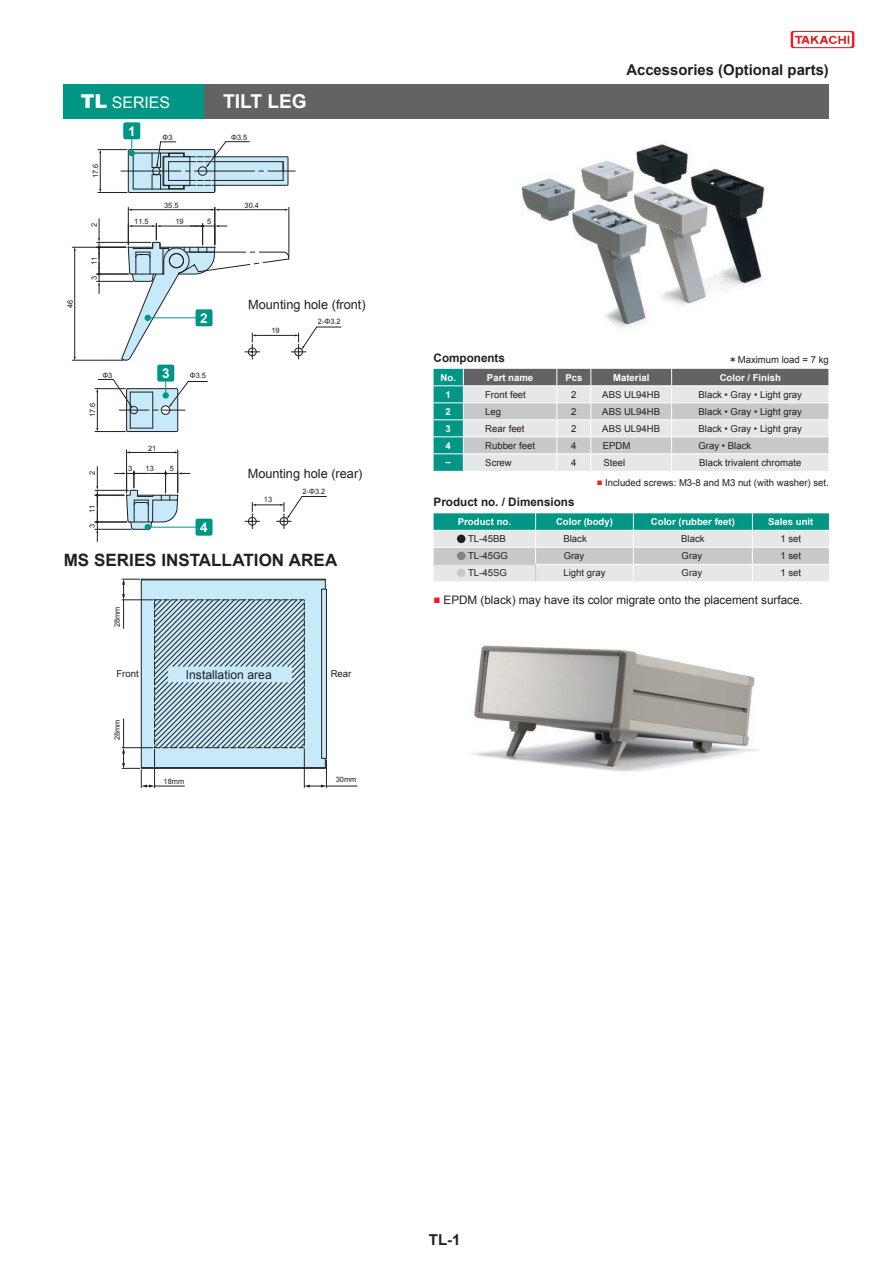
<style>
.page{position:relative;width:893px;height:1263px;background:#fff}
.page>*{position:absolute;margin:0;border:0;box-sizing:border-box;transform-origin:0 0}
.t1{font:700 19.2px "Arial";color:#fff}
.t2{font:700 16.95px "Arial";color:#231f20}
.t3{font:15.9px "Arial";color:#fff}
.t4{font:700 15px "Arial";color:#231f20}
.t5{font:700 14.85px "Arial";color:#231f20}
.t6{font:700 13.5px "Arial";color:#fff}
.t7{font:12.75px "Arial";color:#231f20}
.t8{font:12.15px "Arial";color:#231f20}
.t9{font:11.7px "Arial";color:#231f20}
.t10{font:700 11.7px "Arial";color:#231f20}
.t11{font:9.6px "Arial";color:#231f20}
.t12{font:700 9.6px "Arial";color:#fff}
.t13{font:7.5px "Arial";color:#231f20}
.s1{font-weight:900;font-size:19.2px}
.s2{color:#ee1d23}
</style>
<div class="page">
<svg style="left:791px;top:31px;width:63px;height:17px"></svg>
<img style="left:521px;top:144px;width:243px;height:184px">
<hr style="left:128px;top:207px;width:1px;height:38px;background:#231f20">
<hr style="left:131px;top:209px;width:81px;height:1px;background:#231f20">
<hr style="left:289px;top:207px;width:1px;height:50px;background:#231f20">
<hr style="left:214px;top:207px;width:1px;height:38px;background:#231f20">
<hr style="left:218px;top:209px;width:68px;height:1px;background:#231f20">
<svg style="left:211px;top:209px;width:8px;height:2px"></svg>
<hr style="left:72px;top:360px;width:52px;height:1px;background:#231f20">
<hr style="left:72px;top:247px;width:54px;height:1px;background:#231f20">
<hr style="left:74px;top:250px;width:1px;height:107px;background:#231f20">
<hr style="left:95px;top:431px;width:30px;height:1px;background:#231f20">
<hr style="left:95px;top:388px;width:30px;height:1px;background:#231f20">
<hr style="left:126px;top:450px;width:1px;height:43px;background:#231f20">
<hr style="left:177px;top:450px;width:1px;height:43px;background:#231f20">
<hr style="left:129px;top:452px;width:46px;height:1px;background:#231f20">
<svg style="left:245px;top:496px;width:81px;height:33px"></svg>
<svg style="left:434px;top:369px;width:395px;height:102px;background:#bac5c6"></svg>
<svg style="left:434px;top:513px;width:395px;height:68px;background:#a8cdca"></svg>
<div style="left:457px;top:535px;width:8px;height:8px;background:#231f20;border-radius:50%"></div>
<div style="left:457px;top:552px;width:8px;height:8px;background:#808285;border-radius:50%"></div>
<div style="left:457px;top:569px;width:8px;height:8px;background:#c7c8ca;border-radius:50%"></div>
<hr style="left:326px;top:786px;width:31px;height:1px;background:#231f20">
<svg style="left:122px;top:579px;width:205px;height:209px"></svg>
<svg style="left:98px;top:128px;width:197px;height:65px"></svg>
<div style="left:123px;top:122px;width:17px;height:17px;background:#009686;border-radius:2px"></div>
<svg style="left:97px;top:219px;width:244px;height:142px"></svg>
<div style="left:196px;top:309px;width:17px;height:17px;background:#009686;border-radius:2px"></div>
<svg style="left:96px;top:371px;width:111px;height:61px"></svg>
<div style="left:163px;top:392px;width:6px;height:7px;background:#009686;border-radius:50%"></div>
<div style="left:157px;top:365px;width:17px;height:17px;background:#009686;border-radius:2px"></div>
<hr style="left:148px;top:527px;width:54px;height:1px;background:#009686">
<svg style="left:95px;top:467px;width:95px;height:75px"></svg>
<div style="left:196px;top:519px;width:17px;height:17px;background:#009686;border-radius:2px"></div>
<div style="left:64px;top:84px;width:140px;height:34px;background:#009686"></div>
<div style="left:204px;top:84px;width:625px;height:34px;background:#636366"></div>
<img style="left:471px;top:645px;width:288px;height:127px">
<h3 class="t3" style="left:81px;top:94px;width:91px"><span class="s1">TL</span> SERIES</h3>
<h1 class="t1" style="left:223px;top:91px;width:85px">TILT LEG</h1>
<p class="t13" style="left:66px;top:308px;width:10px;rotate:-90deg">46</p>
<p class="t13" style="left:91px;top:178px;width:16px;rotate:-90deg">17.6</p>
<p class="t13" style="left:90px;top:227px;width:6px;rotate:-90deg">2</p>
<p class="t13" style="left:90px;top:265px;width:10px;rotate:-90deg">11</p>
<p class="t13" style="left:90px;top:280px;width:6px;rotate:-90deg">3</p>
<p class="t13" style="left:102px;top:370px;width:12px">Φ3</p>
<p class="t13" style="left:88px;top:417px;width:16px;rotate:-90deg">17.6</p>
<p class="t13" style="left:88px;top:475px;width:6px;rotate:-90deg">2</p>
<p class="t13" style="left:88px;top:513px;width:10px;rotate:-90deg">11</p>
<p class="t13" style="left:88px;top:528px;width:6px;rotate:-90deg">3</p>
<h3 class="t6" style="left:128px;top:123px;width:9px">1</h3>
<p class="t13" style="left:163px;top:133px;width:12px">Φ3</p>
<p class="t13" style="left:231px;top:132px;width:18px">Φ3.5</p>
<p class="t13" style="left:164px;top:201px;width:16px">35.5</p>
<p class="t13" style="left:245px;top:201px;width:16px">30.4</p>
<p class="t13" style="left:134px;top:218px;width:16px">11.5</p>
<p class="t13" style="left:175px;top:218px;width:10px">19</p>
<p class="t13" style="left:207px;top:218px;width:6px">5</p>
<h3 class="t6" style="left:162px;top:366px;width:9px">3</h3>
<h3 class="t6" style="left:200px;top:310px;width:9px">2</h3>
<p class="t13" style="left:190px;top:371px;width:18px">Φ3.5</p>
<p class="t13" style="left:148px;top:444px;width:10px">21</p>
<p class="t13" style="left:128px;top:465px;width:6px">3</p>
<p class="t13" style="left:146px;top:465px;width:10px">13</p>
<p class="t13" style="left:170px;top:465px;width:6px">5</p>
<h3 class="t6" style="left:200px;top:520px;width:9px">4</h3>
<h3 class="t7" style="left:248px;top:297px;width:119px">Mounting hole (front)</h3>
<p class="t13" style="left:271px;top:326px;width:10px">19</p>
<p class="t13" style="left:318px;top:317px;width:24px">2-Φ3.2</p>
<h3 class="t7" style="left:248px;top:467px;width:116px">Mounting hole (rear)</h3>
<p class="t13" style="left:302px;top:487px;width:24px">2-Φ3.2</p>
<p class="t13" style="left:264px;top:495px;width:10px">13</p>
<h2 class="t2" style="left:64px;top:551px;width:275px">MS SERIES INSTALLATION AREA</h2>
<p class="t13" style="left:113px;top:627px;width:22px;rotate:-90deg">28mm</p>
<p class="t8" style="left:186px;top:668px;width:88px">Installation area</p>
<p class="t11" style="left:116px;top:669px;width:24px">Front</p>
<p class="t11" style="left:331px;top:669px;width:22px">Rear</p>
<p class="t13" style="left:113px;top:740px;width:22px;rotate:-90deg">28mm</p>
<p class="t13" style="left:164px;top:777px;width:22px">18mm</p>
<p class="t13" style="left:336px;top:775px;width:22px">30mm</p>
<h3 class="t5" style="left:626px;top:61px;width:204px">Accessories (Optional parts)</h3>
<p class="t10" style="left:434px;top:351px;width:73px">Components</p>
<p class="t11" style="left:738px;top:354px;width:93px">Maximum load = 7 kg</p>
<p class="t12" style="left:441px;top:372px;width:17px">No.</p>
<p class="t12" style="left:487px;top:372px;width:48px">Part name</p>
<p class="t12" style="left:565px;top:372px;width:19px">Pcs</p>
<p class="t12" style="left:613px;top:372px;width:38px">Material</p>
<p class="t12" style="left:720px;top:372px;width:63px">Color / Finish</p>
<p class="t12" style="left:446px;top:389px;width:7px">1</p>
<p class="t11" style="left:485px;top:389px;width:42px">Front feet</p>
<p class="t11" style="left:571px;top:389px;width:7px">2</p>
<p class="t11" style="left:602px;top:389px;width:59px">ABS UL94HB</p>
<p class="t11" style="left:698px;top:389px;width:105px">Black • Gray • Light gray</p>
<p class="t12" style="left:446px;top:406px;width:7px">2</p>
<p class="t11" style="left:485px;top:406px;width:17px">Leg</p>
<p class="t11" style="left:571px;top:406px;width:7px">2</p>
<p class="t11" style="left:602px;top:406px;width:59px">ABS UL94HB</p>
<p class="t11" style="left:698px;top:406px;width:105px">Black • Gray • Light gray</p>
<p class="t12" style="left:446px;top:423px;width:7px">3</p>
<p class="t11" style="left:485px;top:423px;width:41px">Rear feet</p>
<p class="t11" style="left:571px;top:423px;width:7px">2</p>
<p class="t11" style="left:602px;top:423px;width:59px">ABS UL94HB</p>
<p class="t11" style="left:698px;top:423px;width:105px">Black • Gray • Light gray</p>
<p class="t12" style="left:446px;top:440px;width:7px">4</p>
<p class="t11" style="left:485px;top:440px;width:51px">Rubber feet</p>
<p class="t11" style="left:571px;top:440px;width:7px">4</p>
<p class="t11" style="left:603px;top:440px;width:29px">EPDM</p>
<p class="t11" style="left:698px;top:440px;width:54px">Gray • Black</p>
<p class="t12" style="left:445px;top:457px;width:7px">−</p>
<p class="t11" style="left:485px;top:457px;width:28px">Screw</p>
<p class="t11" style="left:571px;top:457px;width:7px">4</p>
<p class="t11" style="left:603px;top:457px;width:23px">Steel</p>
<p class="t11" style="left:699px;top:457px;width:104px">Black trivalent chromate</p>
<p class="t11" style="left:597px;top:478px;width:233px"><span class="s2">■</span> Included screws: M3-8 and M3 nut (with washer) set.</p>
<p class="t10" style="left:434px;top:496px;width:142px">Product no. / Dimensions</p>
<p class="t12" style="left:458px;top:516px;width:55px">Product no.</p>
<p class="t12" style="left:556px;top:516px;width:58px">Color (body)</p>
<p class="t12" style="left:651px;top:516px;width:85px">Color (rubber feet)</p>
<p class="t12" style="left:768px;top:516px;width:47px">Sales unit</p>
<p class="t11" style="left:468px;top:534px;width:39px">TL-45BB</p>
<p class="t11" style="left:563px;top:534px;width:25px">Black</p>
<p class="t11" style="left:681px;top:534px;width:25px">Black</p>
<p class="t11" style="left:780px;top:534px;width:22px">1 set</p>
<p class="t11" style="left:468px;top:551px;width:41px">TL-45GG</p>
<p class="t11" style="left:564px;top:551px;width:22px">Gray</p>
<p class="t11" style="left:682px;top:551px;width:22px">Gray</p>
<p class="t11" style="left:780px;top:551px;width:22px">1 set</p>
<p class="t11" style="left:468px;top:568px;width:40px">TL-45SG</p>
<p class="t11" style="left:563px;top:568px;width:43px">Light gray</p>
<p class="t11" style="left:681px;top:568px;width:22px">Gray</p>
<p class="t11" style="left:780px;top:568px;width:22px">1 set</p>
<p class="t9" style="left:434px;top:594px;width:371px"><span class="s2">■</span> EPDM (black) may have its color migrate onto the placement surface.</p>
<h3 class="t4" style="left:429px;top:1231px;width:33px">TL-1</h3>
</div>
